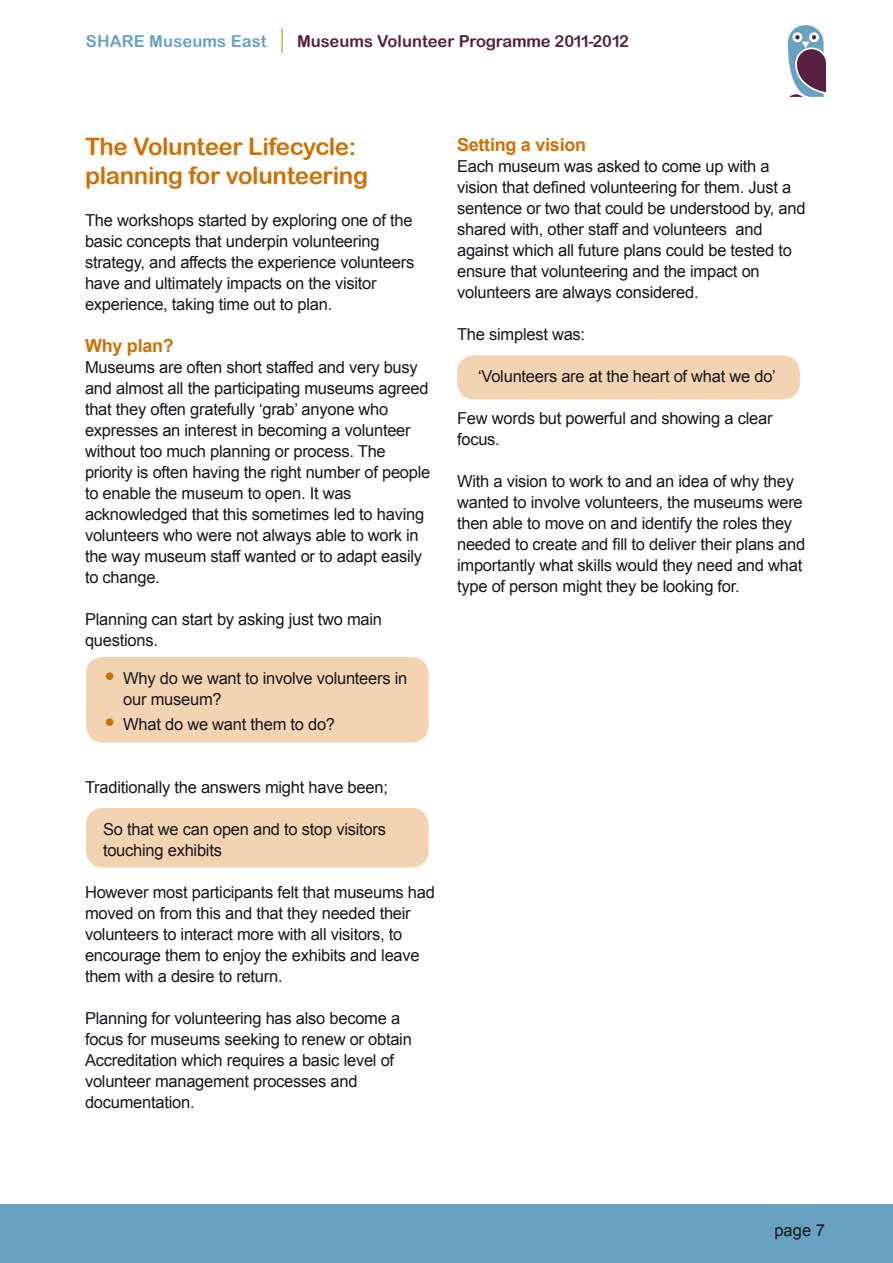
<style>
.page{position:relative;width:893px;height:1263px;background:#fff}
.page>*{position:absolute;margin:0;border:0;box-sizing:border-box;transform-origin:0 0}
.t1{font:24px/28.8px "Arial Rounded MT Bold";letter-spacing:-.015em;color:#ce7104}
.t2{font:700 18px "Arial";letter-spacing:-.015em;color:#ce7104}
.t3{font:16.5px/21px "Arial";letter-spacing:-.015em;color:#1a171c}
.t4{font:16.5px "Arial Rounded MT Bold";color:#582041}
.t5{font:16.5px "Arial Rounded MT Bold";letter-spacing:.01em;color:#67a2c0}
.s1{font-size:30px;color:#ce7104}
</style>
<div class="page">
<div style="left:0;top:1204px;width:893px;height:59px;background:#67a2c0"></div>
<svg style="left:282px;top:29px;width:1px;height:24px"></svg>
<svg style="left:787px;top:25px;width:40px;height:72px"></svg>
<div style="left:457px;top:355px;width:343px;height:44px;background:#f2d3b2;border-radius:17px"></div>
<div style="left:86px;top:657px;width:343px;height:86px;background:#f2d3b2;border-radius:17px"></div>
<div style="left:86px;top:808px;width:343px;height:59px;background:#f2d3b2;border-radius:17px"></div>
<p class="t5" style="left:86px;top:32px;width:182px">SHARE Museums East</p>
<p class="t4" style="left:297px;top:32px;width:333px">Museums Volunteer Programme 2011-2012</p>
<h1 class="t1" style="left:85px;top:132px;width:285px">The Volunteer Lifecycle: planning for volunteering</h1>
<p class="t3" style="left:85px;top:210px;width:331px">The workshops started by exploring one of the basic concepts that underpin volunteering strategy, and affects the experience volunteers have and ultimately impacts on the visitor experience, taking time out to plan.</p>
<p class="t2" style="left:85px;top:334px;width:90px">Why plan?</p>
<p class="t3" style="left:85px;top:357px;width:347px">Museums are often short staffed and very busy and almost all the participating museums agreed that they often gratefully ‘grab’ anyone who expresses an interest in becoming a volunteer without too much planning or process. The priority is often having the right number of people to enable the museum to open. It was acknowledged that this sometimes led to having volunteers who were not always able to work in the way museum staff wanted or to adapt easily to change.</p>
<p class="t3" style="left:85px;top:609px;width:299px">Planning can start by asking just two main questions.</p>
<p class="t3" style="left:123px;top:668px;width:286px;text-indent:-19px"><span class="s1">•</span> Why do we want to involve volunteers in our museum?</p>
<p class="t3" style="left:105px;top:714px;width:232px"><span class="s1">•</span> What do we want them to do?</p>
<p class="t3" style="left:85px;top:777px;width:304px">Traditionally the answers might have been;</p>
<p class="t3" style="left:103px;top:819px;width:284px">So that we can open and to stop visitors touching exhibits</p>
<p class="t3" style="left:85px;top:882px;width:351px">However most participants felt that museums had moved on from this and that they needed their volunteers to interact more with all visitors, to encourage them to enjoy the exhibits and leave them with a desire to return.</p>
<p class="t3" style="left:85px;top:1008px;width:328px">Planning for volunteering has also become a focus for museums seeking to renew or obtain Accreditation which requires a basic level of volunteer management processes and documentation.</p>
<p class="t2" style="left:457px;top:132px;width:130px">Setting a vision</p>
<p class="t3" style="left:457px;top:156px;width:350px">Each museum was asked to come up with a vision that defined volunteering for them. Just a sentence or two that could be understood by, and shared with, other staff and volunteers and against which all future plans could be tested to ensure that volunteering and the impact on volunteers are always considered.</p>
<p class="t3" style="left:457px;top:324px;width:130px">The simplest was:</p>
<p class="t3" style="left:478px;top:366px;width:299px">‘Volunteers are at the heart of what we do’</p>
<p class="t3" style="left:457px;top:408px;width:317px">Few words but powerful and showing a clear focus.</p>
<p class="t3" style="left:457px;top:471px;width:350px">With a vision to work to and an idea of why they wanted to involve volunteers, the museums were then able to move on and identify the roles they needed to create and fill to deliver their plans and importantly what skills would they need and what type of person might they be looking for.</p>
<p class="t3" style="left:774px;top:1220px;width:52px">page 7</p>
</div>
